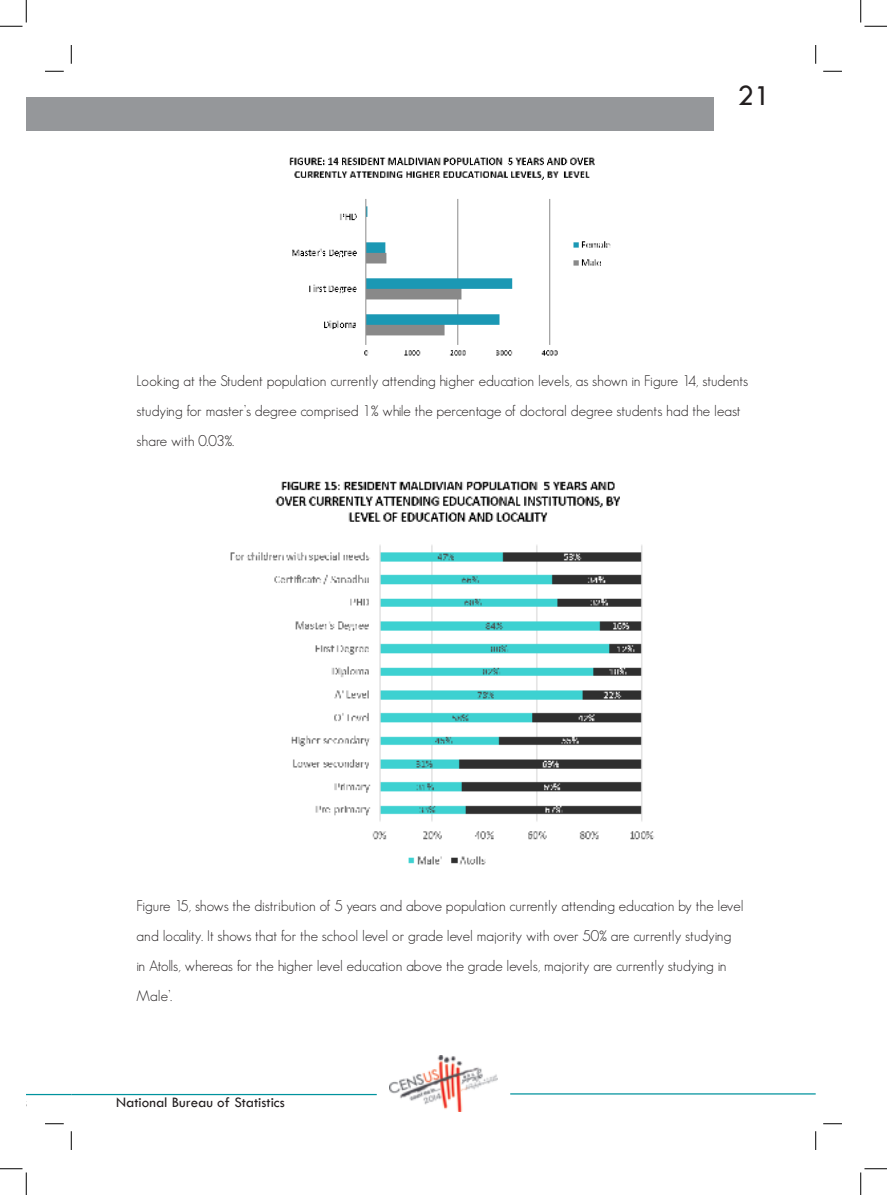
<style>
.page{position:relative;width:887px;height:1195px;background:#fff}
.page>*{position:absolute;margin:0;border:0;box-sizing:border-box;transform-origin:0 0}
.t1{font:30px "Tw Cen";color:#231f20}
.t2{font:300 15px/30px "Geosans";color:#231f20}
.t3{font:15px "Tw Cen";color:#231f20}
</style>
<div class="page">
<hr style="left:26px;top:1094px;width:45px;height:1px;background:#00939e">
<div style="left:26px;top:97px;width:45px;height:34px;background:#95979a"></div>
<hr style="left:510px;top:1093px;width:305px;height:1px;background:#00939e">
<hr style="left:71px;top:1094px;width:306px;height:1px;background:#00939e">
<img style="left:390px;top:1056px;width:107px;height:56px">
<div style="left:71px;top:97px;width:643px;height:34px;background:#95979a"></div>
<img style="left:289px;top:157px;width:322px;height:199px">
<img style="left:230px;top:481px;width:425px;height:384px">
<svg style="left:45px;top:70px;width:19px;height:2px"></svg>
<svg style="left:823px;top:70px;width:19px;height:2px"></svg>
<svg style="left:45px;top:1123px;width:19px;height:1px"></svg>
<svg style="left:823px;top:1123px;width:19px;height:1px"></svg>
<svg style="left:70px;top:45px;width:2px;height:19px"></svg>
<svg style="left:70px;top:1131px;width:2px;height:19px"></svg>
<svg style="left:815px;top:45px;width:1px;height:19px"></svg>
<svg style="left:815px;top:1131px;width:1px;height:19px"></svg>
<svg style="left:0;top:0;width:27px;height:27px"></svg>
<svg style="left:0;top:1168px;width:27px;height:27px"></svg>
<svg style="left:860px;top:0;width:27px;height:27px"></svg>
<svg style="left:860px;top:1168px;width:27px;height:27px"></svg>
<h1 class="t1" style="left:737px;top:77px;width:35px">21</h1>
<p class="t2" style="left:137px;top:367px;width:613px">Looking at the Student population currently attending higher education levels, as shown in Figure 14, students studying for master’s degree comprised 1% while the percentage of doctoral degree students had the least share with 0.03%.</p>
<p class="t2" style="left:137px;top:892px;width:608px">Figure 15, shows the distribution of 5 years and above population currently attending education by the level and locality. It shows that for the school level or grade level majority with over 50% are currently studying in Atolls, whereas for the higher level education above the grade levels, majority are currently studying in Male’.</p>
<p class="t3" style="left:116px;top:1093px;width:170px">National Bureau of Statistics</p>
</div>
